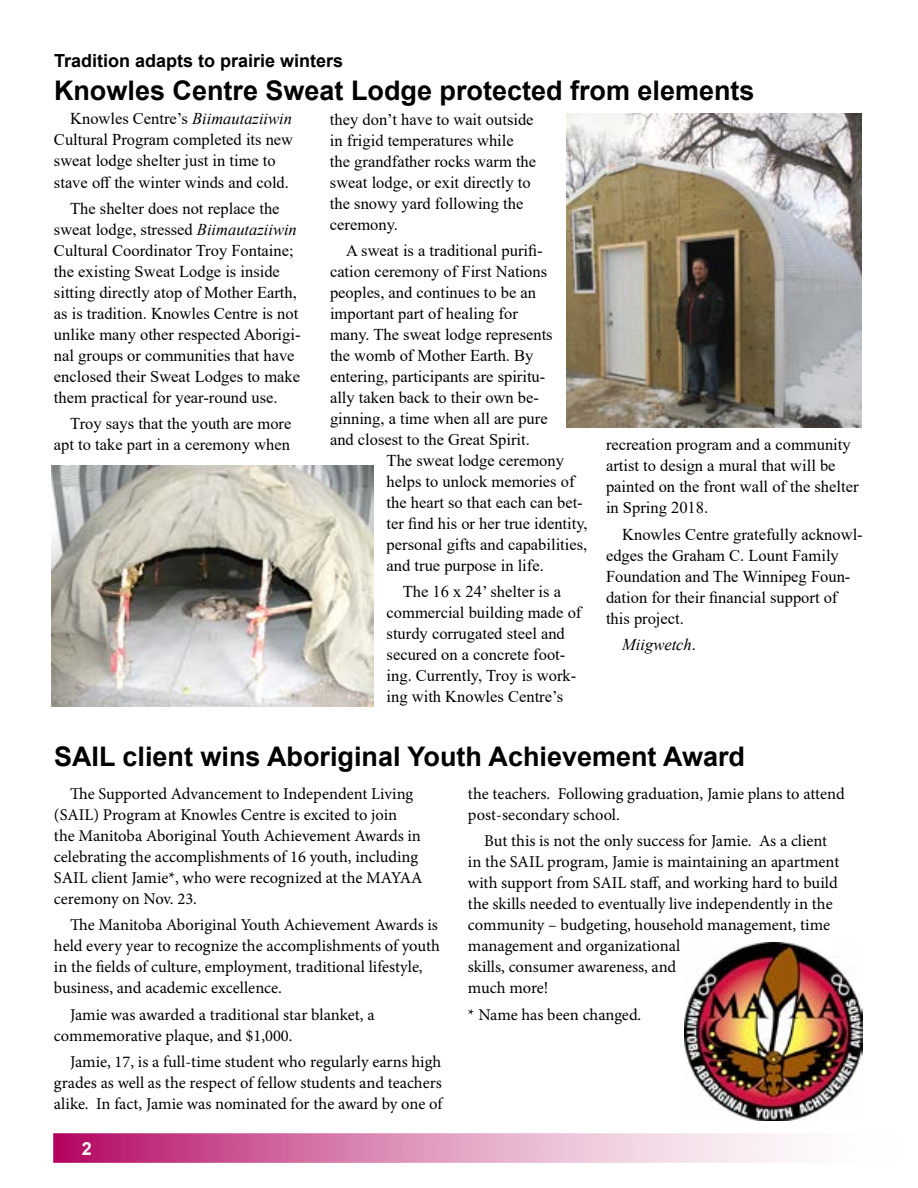
<style>
.page{position:relative;width:918px;height:1188px;background:#fff}
.page>*{position:absolute;margin:0;border:0;box-sizing:border-box;transform-origin:0 0}
.t1{font:700 27px "Arial";color:#000}
.t2{font:700 18px "Arial";color:#000}
.t3{font:700 18px "Arial";color:#fff}
.t4{font:16.5px/21px "Times New Roman";color:#000}
.t5{font:16.5px/21px "Minion Pro";letter-spacing:-.005em;color:#000}
.t6{font:italic 16.5px "Times New Roman";color:#000}
.s1{font-style:italic}
.s2{font-style:normal}
</style>
<div class="page">
<svg style="left:53px;top:1133px;width:741px;height:30px;background:#dc91b8"></svg>
<img style="left:685px;top:942px;width:177px;height:178px">
<img style="left:566px;top:113px;width:295px;height:315px">
<img style="left:52px;top:465px;width:321px;height:241px">
<p class="t2" style="left:54px;top:48px;width:291px">Tradition adapts to prairie winters</p>
<h1 class="t1" style="left:54px;top:71px;width:702px">Knowles Centre Sweat Lodge protected from elements</h1>
<p class="t4" style="left:54px;top:108px;width:241px;text-indent:16px">Knowles Centre’s <span class="s1">Biimautaziiwin </span>Cultural Program completed its new sweat lodge shelter just in time to stave off the winter winds and cold.</p>
<p class="t4" style="left:54px;top:197px;width:248px;text-indent:16px">The shelter does not replace the sweat lodge, stressed <span class="s1">Biimautaziiwin </span>Cultural Coordinator Troy Fontaine; the existing Sweat Lodge is inside sitting directly atop of Mother Earth, as is tradition. Knowles Centre is not unlike many other respected Aborigi&shy;nal groups or communities that have enclosed their Sweat Lodges to make them practical for year-round use.</p>
<p class="t4" style="left:54px;top:413px;width:239px;text-align:right">Troy says that the youth are more apt to take part in a ceremony when</p>
<p class="t4" style="left:330px;top:108px;width:208px">they don’t have to wait outside in frigid temperatures while the grandfather rocks warm the sweat lodge, or exit directly to the snowy yard following the ceremony.</p>
<p class="t4" style="left:330px;top:239px;width:224px;text-indent:16px">A sweat is a traditional purifi&shy;cation ceremony of First Nations peoples, and continues to be an important part of healing for many. The sweat lodge represents the womb of Mother Earth. By entering, participants are spiritu&shy;ally taken back to their own be&shy;ginning, a time when all are pure and closest to the Great Spirit.</p>
<p class="t4" style="left:387px;top:449px;width:203px">The sweat lodge ceremony helps to unlock memories of the heart so that each can bet&shy;ter find his or her true identity, personal gifts and capabilities, and true purpose in life.</p>
<p class="t4" style="left:387px;top:581px;width:196px;text-indent:16px">The 16 x 24’ shelter is a commercial building made of sturdy corrugated steel and secured on a concrete foot&shy;ing. Currently, Troy is work&shy;ing with Knowles Centre’s</p>
<p class="t4" style="left:606px;top:434px;width:254px">recreation program and a community artist to design a mural that will be painted on the front wall of the shelter in Spring 2018.</p>
<p class="t4" style="left:606px;top:523px;width:258px;text-indent:16px">Knowles Centre gratefully acknowl&shy;edges the Graham C. Lount Family<br>Foundation and The Winnipeg Foun&shy;dation for their financial support of this project.</p>
<p class="t6" style="left:622px;top:633px;width:75px">Miigwetch<span class="s2">.</span></p>
<h1 class="t1" style="left:54px;top:737px;width:693px">SAIL client wins Aboriginal Youth Achievement Award</h1>
<p class="t5" style="left:54px;top:783px;width:370px;text-indent:16px">The Supported Advancement to Independent Living (SAIL) Program at Knowles Centre is excited to join<br>the Manitoba Aboriginal Youth Achievement Awards in celebrating the accomplishments of 16 youth, including SAIL client Jamie*, who were recognized at the MAYAA ceremony on Nov. 23.</p>
<p class="t5" style="left:54px;top:915px;width:388px;text-indent:16px">The Manitoba Aboriginal Youth Achievement Awards is held every year to recognize the accomplishments of youth in the fields of culture, employment, traditional lifestyle, business, and academic excellence.</p>
<p class="t5" style="left:54px;top:1004px;width:322px;text-indent:16px">Jamie was awarded a traditional star blanket, a commemorative plaque, and $1,000.</p>
<p class="t5" style="left:54px;top:1051px;width:390px;text-align:justify;text-indent:16px">Jamie, 17, is a full-time student who regularly earns high grades as well as the respect of fellow students and teachers alike. In fact, Jamie was nominated for the award by one of</p>
<p class="t3" style="left:82px;top:1136px;width:12px">2</p>
<p class="t5" style="left:468px;top:783px;width:378px">the teachers. Following graduation, Jamie plans to attend post-secondary school.</p>
<p class="t5" style="left:468px;top:831px;width:373px;text-indent:16px">But this is not the only success for Jamie. As a client in the SAIL program, Jamie is maintaining an apartment with support from SAIL staff, and working hard to build the skills needed to eventually live independently in the community – budgeting, household management, time management and organizational<br>skills, consumer awareness, and<br>much more!</p>
<p class="t5" style="left:468px;top:1004px;width:175px">* Name has been changed.</p>
</div>
